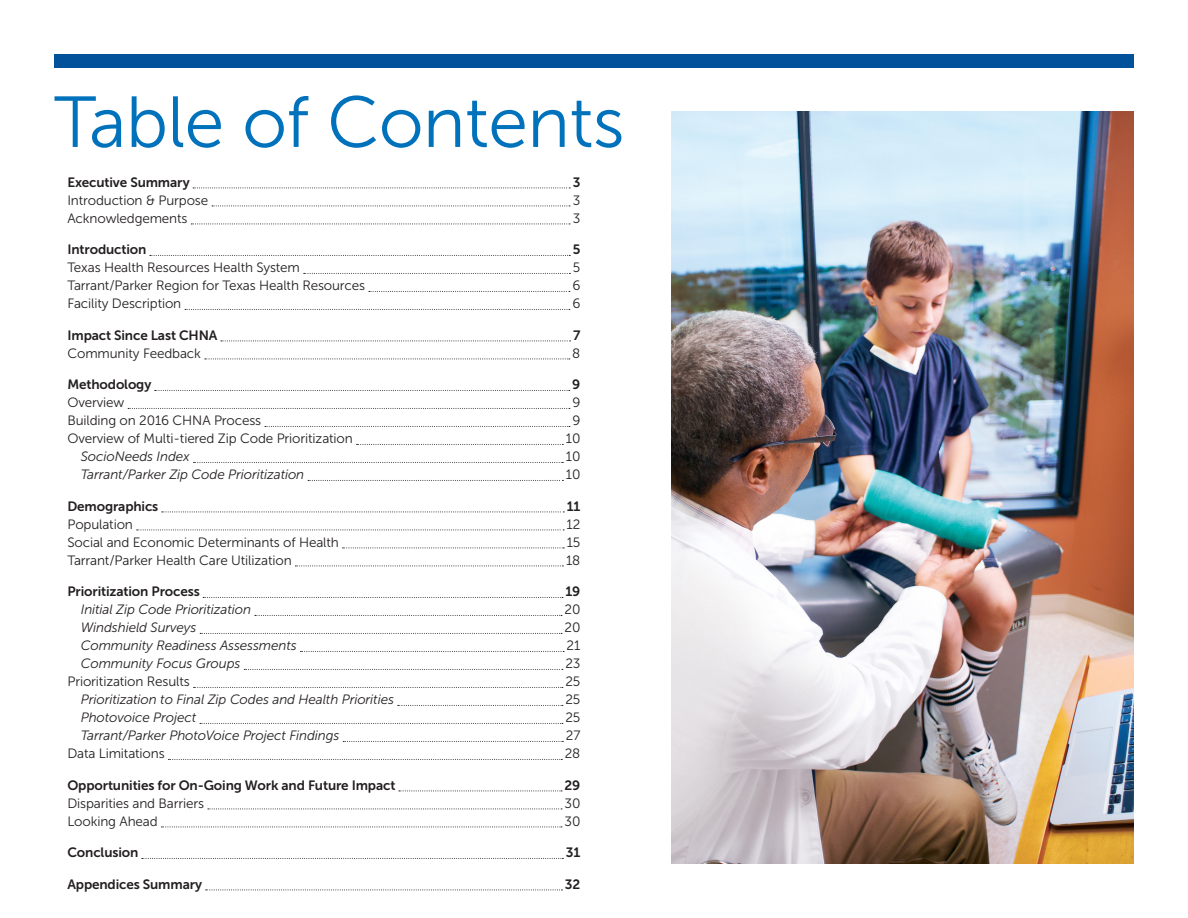
<style>
.page{position:relative;width:1188px;height:918px;background:#fff}
.page>*{position:absolute;margin:0;border:0;box-sizing:border-box;transform-origin:0 0}
.Section_Head{font:72px "Museo Sans 300";letter-spacing:-.01em;color:#0072bc}
.t1{font:13.5px "Museo Sans 300";letter-spacing:-.01em;color:#231f20}
.t2{font:italic 13.5px "Museo Sans 300";letter-spacing:-.01em;color:#231f20}
.t3{font:13.5px "Museo Sans 700";letter-spacing:-.01em;color:#231f20}
</style>
<div class="page">
<div style="left:54px;top:54px;width:1080px;height:14px;background:#01529a"></div>
<svg style="left:193px;top:188px;width:377px;height:1px"></svg>
<svg style="left:212px;top:206px;width:358px;height:1px"></svg>
<svg style="left:191px;top:224px;width:379px;height:1px"></svg>
<svg style="left:150px;top:255px;width:420px;height:1px"></svg>
<svg style="left:304px;top:273px;width:266px;height:1px"></svg>
<svg style="left:369px;top:291px;width:201px;height:1px"></svg>
<svg style="left:185px;top:309px;width:385px;height:1px"></svg>
<svg style="left:221px;top:341px;width:350px;height:1px"></svg>
<svg style="left:205px;top:359px;width:365px;height:1px"></svg>
<svg style="left:155px;top:390px;width:415px;height:1px"></svg>
<svg style="left:128px;top:408px;width:442px;height:1px"></svg>
<svg style="left:265px;top:426px;width:305px;height:1px"></svg>
<svg style="left:357px;top:444px;width:206px;height:1px"></svg>
<svg style="left:194px;top:462px;width:369px;height:1px"></svg>
<svg style="left:308px;top:480px;width:255px;height:1px"></svg>
<svg style="left:162px;top:512px;width:402px;height:1px"></svg>
<svg style="left:137px;top:530px;width:427px;height:1px"></svg>
<svg style="left:343px;top:548px;width:221px;height:1px"></svg>
<svg style="left:295px;top:566px;width:268px;height:1px"></svg>
<svg style="left:203px;top:597px;width:360px;height:1px"></svg>
<svg style="left:255px;top:615px;width:307px;height:1px"></svg>
<svg style="left:200px;top:633px;width:362px;height:1px"></svg>
<svg style="left:300px;top:651px;width:264px;height:1px"></svg>
<svg style="left:244px;top:669px;width:319px;height:1px"></svg>
<svg style="left:194px;top:687px;width:369px;height:1px"></svg>
<svg style="left:398px;top:705px;width:165px;height:1px"></svg>
<svg style="left:200px;top:723px;width:363px;height:1px"></svg>
<svg style="left:343px;top:741px;width:220px;height:1px"></svg>
<svg style="left:168px;top:759px;width:394px;height:1px"></svg>
<svg style="left:399px;top:791px;width:163px;height:1px"></svg>
<svg style="left:208px;top:809px;width:354px;height:1px"></svg>
<svg style="left:161px;top:827px;width:401px;height:1px"></svg>
<svg style="left:142px;top:858px;width:421px;height:1px"></svg>
<svg style="left:206px;top:890px;width:357px;height:1px"></svg>
<img style="left:672px;top:111px;width:462px;height:753px">
<p class="Section_Head" style="left:54px;top:83px;width:572px">Table of Contents</p>
<p class="t3" style="left:67px;top:174px;width:124px">Executive Summary</p>
<p class="t3" style="left:573px;top:174px;width:9px">3</p>
<p class="t1" style="left:67px;top:193px;width:142px">Introduction &amp; Purpose</p>
<p class="t1" style="left:573px;top:193px;width:9px">3</p>
<p class="t1" style="left:67px;top:211px;width:122px">Acknowledgements</p>
<p class="t1" style="left:573px;top:211px;width:9px">3</p>
<p class="t3" style="left:67px;top:242px;width:81px">Introduction</p>
<p class="t3" style="left:573px;top:242px;width:9px">5</p>
<p class="t1" style="left:67px;top:260px;width:234px">Texas Health Resources Health System</p>
<p class="t1" style="left:573px;top:260px;width:9px">5</p>
<p class="t1" style="left:67px;top:278px;width:299px">Tarrant/Parker Region for Texas Health Resources</p>
<p class="t1" style="left:572px;top:278px;width:10px">6</p>
<p class="t1" style="left:67px;top:296px;width:115px">Facility Description</p>
<p class="t1" style="left:572px;top:296px;width:10px">6</p>
<p class="t3" style="left:67px;top:327px;width:152px">Impact Since Last CHNA</p>
<p class="t3" style="left:573px;top:327px;width:9px">7</p>
<p class="t1" style="left:67px;top:346px;width:135px">Community Feedback</p>
<p class="t1" style="left:572px;top:346px;width:10px">8</p>
<p class="t3" style="left:67px;top:377px;width:85px">Methodology</p>
<p class="t3" style="left:572px;top:377px;width:10px">9</p>
<p class="t1" style="left:67px;top:395px;width:58px">Overview</p>
<p class="t1" style="left:572px;top:395px;width:10px">9</p>
<p class="t1" style="left:67px;top:413px;width:195px">Building on 2016 CHNA Process</p>
<p class="t1" style="left:572px;top:413px;width:10px">9</p>
<p class="t1" style="left:67px;top:431px;width:287px">Overview of Multi-tiered Zip Code Prioritization</p>
<p class="t1" style="left:566px;top:431px;width:16px">10</p>
<p class="t2" style="left:81px;top:449px;width:110px">SocioNeeds Index</p>
<p class="t1" style="left:566px;top:449px;width:16px">10</p>
<p class="t2" style="left:81px;top:467px;width:225px">Tarrant/Parker Zip Code Prioritization</p>
<p class="t1" style="left:566px;top:467px;width:16px">10</p>
<p class="t3" style="left:67px;top:498px;width:92px">Demographics</p>
<p class="t3" style="left:567px;top:498px;width:15px">11</p>
<p class="t1" style="left:67px;top:517px;width:67px">Population</p>
<p class="t1" style="left:567px;top:517px;width:15px">12</p>
<p class="t1" style="left:67px;top:535px;width:273px">Social and Economic Determinants of Health</p>
<p class="t1" style="left:567px;top:535px;width:15px">15</p>
<p class="t1" style="left:67px;top:553px;width:226px">Tarrant/Parker Health Care Utilization</p>
<p class="t1" style="left:566px;top:553px;width:16px">18</p>
<p class="t3" style="left:67px;top:584px;width:134px">Prioritization Process</p>
<p class="t3" style="left:566px;top:584px;width:16px">19</p>
<p class="t2" style="left:81px;top:602px;width:172px">Initial Zip Code Prioritization</p>
<p class="t1" style="left:565px;top:602px;width:17px">20</p>
<p class="t2" style="left:81px;top:620px;width:117px">Windshield Surveys</p>
<p class="t1" style="left:565px;top:620px;width:17px">20</p>
<p class="t2" style="left:81px;top:638px;width:217px">Community Readiness Assessments</p>
<p class="t1" style="left:567px;top:638px;width:15px">21</p>
<p class="t2" style="left:81px;top:656px;width:161px">Community Focus Groups</p>
<p class="t1" style="left:565px;top:656px;width:17px">23</p>
<p class="t1" style="left:67px;top:674px;width:124px">Prioritization Results</p>
<p class="t1" style="left:565px;top:674px;width:17px">25</p>
<p class="t2" style="left:81px;top:692px;width:315px">Prioritization to Final Zip Codes and Health Priorities</p>
<p class="t1" style="left:565px;top:692px;width:17px">25</p>
<p class="t2" style="left:81px;top:710px;width:117px">Photovoice Project</p>
<p class="t1" style="left:565px;top:710px;width:17px">25</p>
<p class="t2" style="left:81px;top:728px;width:260px">Tarrant/Parker PhotoVoice Project Findings</p>
<p class="t1" style="left:566px;top:728px;width:16px">27</p>
<p class="t1" style="left:67px;top:746px;width:99px">Data Limitations</p>
<p class="t1" style="left:565px;top:746px;width:17px">28</p>
<p class="t3" style="left:67px;top:777px;width:330px">Opportunities for On-Going Work and Future Impact</p>
<p class="t3" style="left:565px;top:777px;width:17px">29</p>
<p class="t1" style="left:67px;top:796px;width:138px">Disparities and Barriers</p>
<p class="t1" style="left:565px;top:796px;width:17px">30</p>
<p class="t1" style="left:67px;top:814px;width:92px">Looking Ahead</p>
<p class="t1" style="left:565px;top:814px;width:17px">30</p>
<p class="t3" style="left:67px;top:845px;width:72px">Conclusion</p>
<p class="t3" style="left:566px;top:845px;width:16px">31</p>
<p class="t3" style="left:67px;top:876px;width:136px">Appendices Summary</p>
<p class="t3" style="left:565px;top:876px;width:17px">32</p>
</div>
